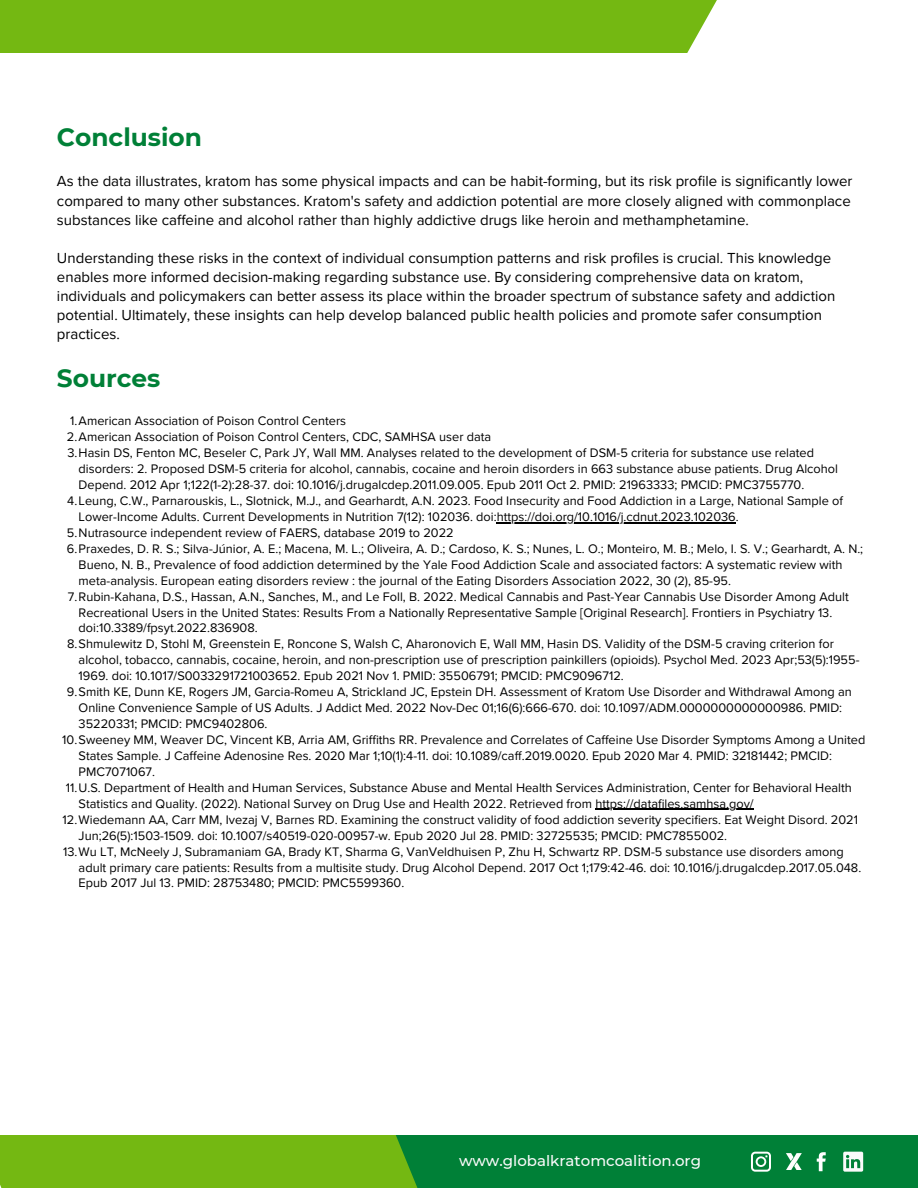
<style>
.page{position:relative;width:918px;height:1188px;background:#fff}
.page>*{position:absolute;margin:0;border:0;box-sizing:border-box;transform-origin:0 0}
.t1{font:700 24.9px "Montserrat";color:#008037}
.t2{font:15px/19.2px "Proxima Nova";color:#000;text-align:justify}
.t3{font:500 15px "Montserrat";color:#fafafa}
.t4{font:12.75px/15.9px "Proxima Nova";color:#000}
</style>
<div class="page">
<div style="left:0;top:0;width:717px;height:53px;background:#74b812"></div>
<div style="left:47px;top:1135px;width:871px;height:53px;background:#008037"></div>
<div style="left:0;top:1135px;width:418px;height:53px;background:#74b812"></div>
<svg style="left:751px;top:1152px;width:20px;height:20px"></svg>
<svg style="left:786px;top:1153px;width:16px;height:17px"></svg>
<svg style="left:817px;top:1152px;width:9px;height:19px"></svg>
<svg style="left:843px;top:1152px;width:20px;height:20px"></svg>
<hr style="left:497px;top:522px;width:239px;height:1px;background:#000">
<hr style="left:595px;top:809px;width:159px;height:1px;background:#000">
<h1 class="t1" style="left:57px;top:122px;width:147px">Conclusion</h1>
<h3 class="t2" style="left:57px;top:172px;width:797px">As the data illustrates, kratom has some physical impacts and can be habit-forming, but its risk profile is significantly lower compared to many other substances. Kratom's safety and addiction potential are more closely aligned with commonplace substances like caffeine and alcohol rather than highly addictive drugs like heroin and methamphetamine.</h3>
<h3 class="t2" style="left:57px;top:249px;width:780px;text-align:left">Understanding these risks in the context of individual consumption patterns and risk profiles is crucial. This knowledge enables more informed decision-making regarding substance use. By considering comprehensive data on kratom, individuals and policymakers can better assess its place within the broader spectrum of substance safety and addiction potential. Ultimately, these insights can help develop balanced public health policies and promote safer consumption practices.</h3>
<p class="t1" style="left:57px;top:363px;width:105px">Sources</p>
<p class="t4" style="left:70px;top:413px;width:278px">1.American Association of Poison Control Centers</p>
<p class="t4" style="left:67px;top:429px;width:426px">2.American Association of Poison Control Centers, CDC, SAMHSA user data</p>
<p class="t4" style="left:79px;top:445px;width:761px;text-indent:-11px">3.Hasin DS, Fenton MC, Beseler C, Park JY, Wall MM. Analyses related to the development of DSM-5 criteria for substance use related disorders: 2. Proposed DSM-5 criteria for alcohol, cannabis, cocaine and heroin disorders in 663 substance abuse patients. Drug Alcohol<br>Depend. 2012 Apr 1;122(1-2):28-37. doi: 10.1016/j.drugalcdep.2011.09.005. Epub 2011 Oct 2. PMID: 21963333; PMCID: PMC3755770.</p>
<p class="t4" style="left:79px;top:493px;width:766px;text-indent:-11px">4.Leung, C.W., Parnarouskis, L., Slotnick, M.J., and Gearhardt, A.N. 2023. Food Insecurity and Food Addiction in a Large, National Sample of<br>Lower-Income Adults. Current Developments in Nutrition 7(12): 102036. doi:https://doi.org/10.1016/j.cdnut.2023.102036.</p>
<p class="t4" style="left:67px;top:525px;width:388px">5.Nutrasource independent review of FAERS, database 2019 to 2022</p>
<p class="t4" style="left:79px;top:541px;width:786px;text-indent:-12px">6.Praxedes, D. R. S.; Silva-Júnior, A. E.; Macena, M. L.; Oliveira, A. D.; Cardoso, K. S.; Nunes, L. O.; Monteiro, M. B.; Melo, I. S. V.; Gearhardt, A. N.;<br>Bueno, N. B., Prevalence of food addiction determined by the Yale Food Addiction Scale and associated factors: A systematic review with meta-analysis. European eating disorders review : the journal of the Eating Disorders Association 2022, 30 (2), 85-95.</p>
<p class="t4" style="left:79px;top:589px;width:772px;text-indent:-11px">7.Rubin-Kahana, D.S., Hassan, A.N., Sanches, M., and Le Foll, B. 2022. Medical Cannabis and Past-Year Cannabis Use Disorder Among Adult<br>Recreational Users in the United States: Results From a Nationally Representative Sample [Original Research]. Frontiers in Psychiatry 13. doi:10.3389/fpsyt.2022.836908.</p>
<p class="t4" style="left:79px;top:636px;width:782px;text-indent:-12px">8.Shmulewitz D, Stohl M, Greenstein E, Roncone S, Walsh C, Aharonovich E, Wall MM, Hasin DS. Validity of the DSM-5 craving criterion for alcohol, tobacco, cannabis, cocaine, heroin, and non-prescription use of prescription painkillers (opioids). Psychol Med. 2023 Apr;53(5):1955-<br>1969. doi: 10.1017/S0033291721003652. Epub 2021 Nov 1. PMID: 35506791; PMCID: PMC9096712.</p>
<p class="t4" style="left:79px;top:684px;width:775px;text-indent:-12px">9.Smith KE, Dunn KE, Rogers JM, Garcia-Romeu A, Strickland JC, Epstein DH. Assessment of Kratom Use Disorder and Withdrawal Among an<br>Online Convenience Sample of US Adults. J Addict Med. 2022 Nov-Dec 01;16(6):666-670. doi: 10.1097/ADM.0000000000000986. PMID:<br>35220331; PMCID: PMC9402806.</p>
<p class="t4" style="left:79px;top:732px;width:788px;text-indent:-16px">10.Sweeney MM, Weaver DC, Vincent KB, Arria AM, Griffiths RR. Prevalence and Correlates of Caffeine Use Disorder Symptoms Among a United<br>States Sample. J Caffeine Adenosine Res. 2020 Mar 1;10(1):4-11. doi: 10.1089/caff.2019.0020. Epub 2020 Mar 4. PMID: 32181442; PMCID:<br>PMC7071067.</p>
<p class="t4" style="left:79px;top:780px;width:775px;text-indent:-13px">11.U.S. Department of Health and Human Services, Substance Abuse and Mental Health Services Administration, Center for Behavioral Health<br>Statistics and Quality. (2022). National Survey on Drug Use and Health 2022. Retrieved from https://datafiles.samhsa.gov/</p>
<p class="t4" style="left:79px;top:812px;width:781px;text-indent:-16px">12.Wiedemann AA, Carr MM, Ivezaj V, Barnes RD. Examining the construct validity of food addiction severity specifiers. Eat Weight Disord. 2021<br>Jun;26(5):1503-1509. doi: 10.1007/s40519-020-00957-w. Epub 2020 Jul 28. PMID: 32725535; PMCID: PMC7855002.</p>
<p class="t4" style="left:79px;top:844px;width:784px;text-indent:-16px">13.Wu LT, McNeely J, Subramaniam GA, Brady KT, Sharma G, VanVeldhuisen P, Zhu H, Schwartz RP. DSM-5 substance use disorders among adult primary care patients: Results from a multisite study. Drug Alcohol Depend. 2017 Oct 1;179:42-46. doi: 10.1016/j.drugalcdep.2017.05.048.<br>Epub 2017 Jul 13. PMID: 28753480; PMCID: PMC5599360.</p>
<h1 class="t3" style="left:459px;top:1151px;width:244px">www.globalkratomcoalition.org</h1>
</div>
